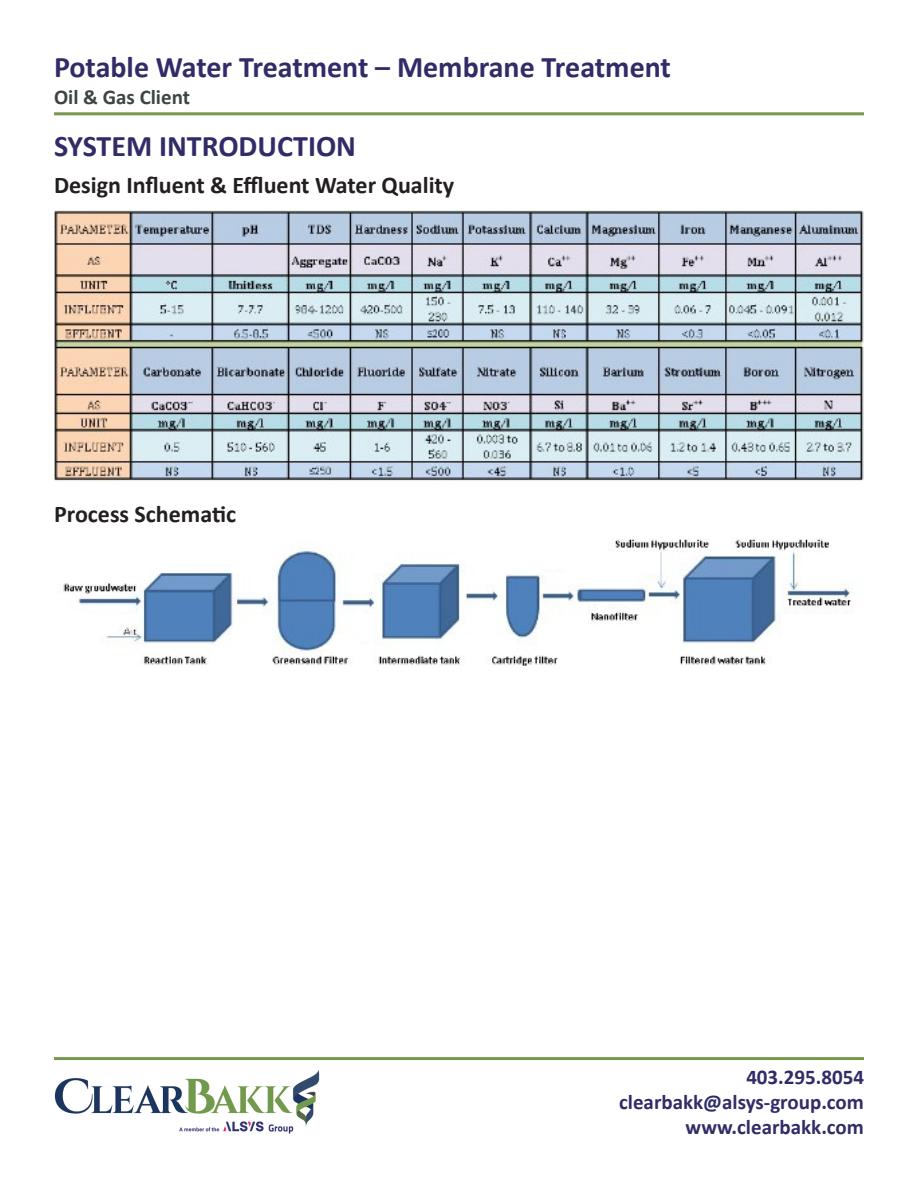
<style>
.page{position:relative;width:918px;height:1188px;background:#fff}
.page>*{position:absolute;margin:0;border:0;box-sizing:border-box;transform-origin:0 0}
.t1{font:700 30px "Calibri";color:#312c67}
.t2{font:700 24px "Calibri";color:#231f20}
.t3{font:700 21px "Calibri";color:#312c67}
.t4{font:700 21px "Calibri";color:#3d4543}
</style>
<div class="page">
<img style="left:54px;top:1070px;width:265px;height:64px">
<hr style="left:54px;top:112px;width:810px;height:3px;background:#79974c">
<hr style="left:54px;top:1057px;width:810px;height:3px;background:#79974c">
<img style="left:54px;top:210px;width:810px;height:271px">
<img style="left:63px;top:539px;width:788px;height:127px">
<p class="t1" style="left:54px;top:45px;width:619px">Potable Water Treatment – Membrane Treatment</p>
<p class="t4" style="left:54px;top:82px;width:138px">Oil &amp; Gas Client</p>
<p class="t1" style="left:54px;top:125px;width:304px">SYSTEM INTRODUCTION</p>
<p class="t2" style="left:54px;top:168px;width:402px">Design Influent &amp; Effluent Water Quality</p>
<p class="t2" style="left:54px;top:497px;width:184px">Process Schematic</p>
<p class="t3" style="left:746px;top:1062px;width:119px">403.295.8054</p>
<p class="t3" style="left:619px;top:1087px;width:246px">clearbakk@alsys-group.com</p>
<p class="t3" style="left:686px;top:1112px;width:180px">www.clearbakk.com</p>
</div>
